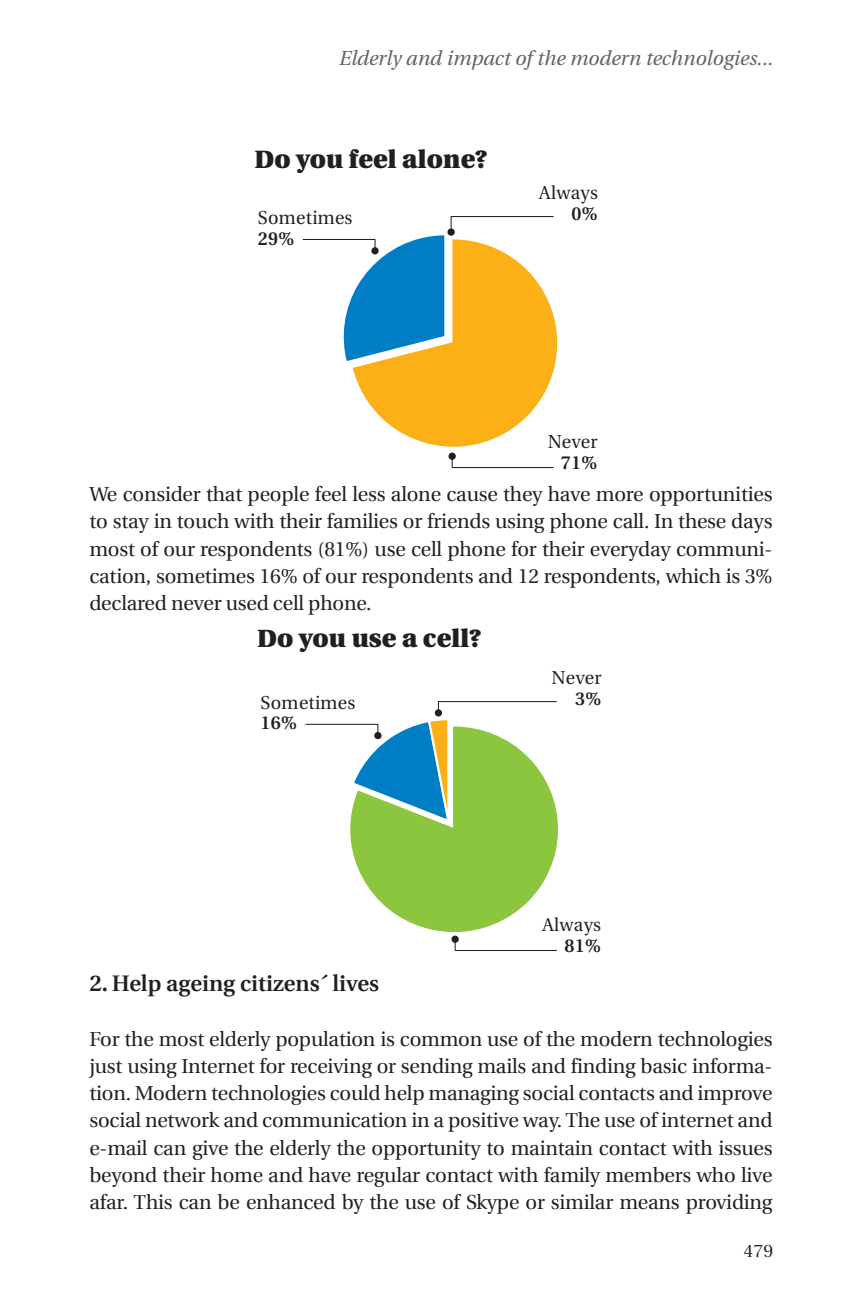
<style>
.page{position:relative;width:862px;height:1308px;background:#fff}
.page>*{position:absolute;margin:0;border:0;box-sizing:border-box;transform-origin:0 0}
.t1{font:900 24.97px "Utopia";color:#231f20}
.t2{font:900 24.75px "Utopia";color:#231f20}
.division_1_inicio_ca{font:600 22.5px "Utopia";color:#231f20}
.texto_general{font:20.25px/27.2px "Utopia";letter-spacing:-.01em;color:#231f20;text-align:justify}
.encabezado_obra{font:20.25px "Utopia Italic Os F";color:#636366}
.t3{font:18.68px/20.9px "Utopia";color:#231f20;text-align:right}
.número_pagina{font:18px "Utopia Titling";color:#231f20}
.s1{font-weight:600}
</style>
<div class="page">
<div style="left:448px;top:452px;width:7px;height:8px;background:#231f20;border-radius:50%"></div>
<svg style="left:451px;top:458px;width:103px;height:10px"></svg>
<svg style="left:302px;top:216px;width:254px;height:231px"></svg>
<div style="left:451px;top:935px;width:7px;height:7px;background:#231f20;border-radius:50%"></div>
<svg style="left:454px;top:941px;width:103px;height:10px"></svg>
<svg style="left:305px;top:720px;width:252px;height:213px"></svg>
<div style="left:434px;top:709px;width:8px;height:7px;background:#231f20;border-radius:50%"></div>
<svg style="left:437px;top:701px;width:120px;height:10px"></svg>
<p class="encabezado_obra" style="left:339px;top:47px;width:435px">Elderly and impact of the modern technologies...</p>
<p class="t1" style="left:254px;top:145px;width:235px">Do you feel alone?</p>
<p class="t3" style="left:258px;top:207px;width:96px;text-align:left">Sometimes<br><span class="s1">29%</span></p>
<p class="t3" style="left:539px;top:182px;width:60px">Always<br><span class="s1">0%</span></p>
<p class="t3" style="left:547px;top:431px;width:52px">Never<br><span class="s1">71%</span></p>
<p class="texto_general" style="left:89px;top:481px;width:684px">We consider that people feel less alone cause they have more opportunities to stay in touch with their families or friends using phone call. In these days most of our respondents (81%) use cell phone for their everyday communi&shy;cation, sometimes 16% of our respondents and 12 respondents, which is 3% declared never used cell phone.</p>
<p class="t2" style="left:257px;top:624px;width:226px">Do you use a cell?</p>
<p class="t3" style="left:260px;top:692px;width:96px;text-align:left">Sometimes<br><span class="s1">16%</span></p>
<p class="t3" style="left:551px;top:667px;width:52px">Never<br><span class="s1">3%</span></p>
<p class="t3" style="left:542px;top:914px;width:61px">Always<br><span class="s1">81%</span></p>
<p class="division_1_inicio_ca" style="left:89px;top:971px;width:291px">2. Help ageing citizens´ lives</p>
<p class="texto_general" style="left:89px;top:1025px;width:684px">For the most elderly population is common use of the modern technologies just using Internet for receiving or sending mails and finding basic informa&shy;tion. Modern technologies could help managing social contacts and improve social network and communication in a positive way. The use of internet and e-mail can give the elderly the opportunity to maintain contact with issues beyond their home and have regular contact with family members who live afar. This can be enhanced by the use of Skype or similar means providing</p>
<p class="número_pagina" style="left:743px;top:1240px;width:31px">479</p>
</div>
